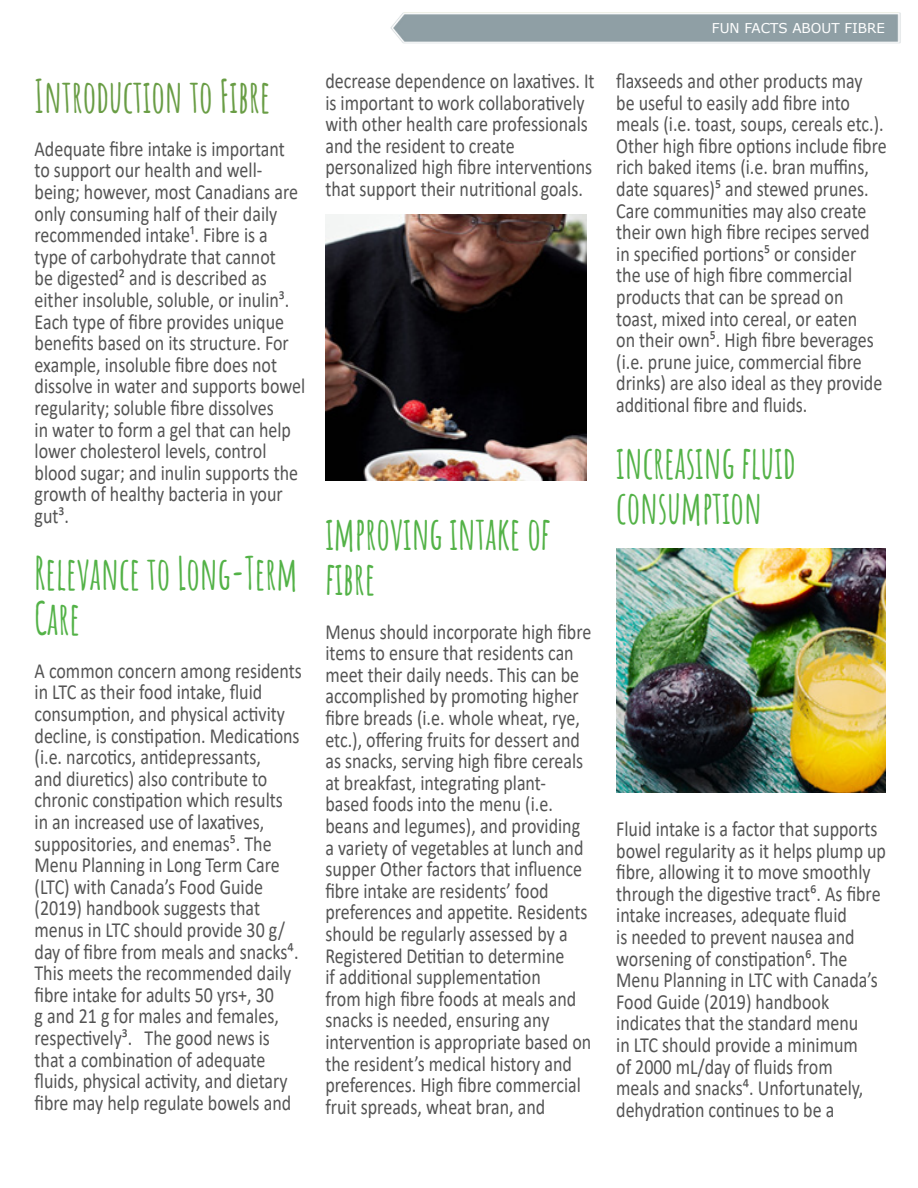
<style>
.page{position:relative;width:918px;height:1188px;background:#fff}
.page>*{position:absolute;margin:0;border:0;box-sizing:border-box;transform-origin:0 0}
.t1{font:700 45px/45px "Amatic SC";color:#53b247;scale:.83 1}
.t2{font:700 45px "Amatic SC";color:#699d45;scale:.83 1}
.t3{font:21.6px/21.6px "Calibri";color:#545454;scale:.83 1}
.t4{font:13.5px "Verdana";color:#fff}
</style>
<div class="page">
<img style="left:390px;top:12px;width:511px;height:32px">
<img style="left:325px;top:215px;width:262px;height:265px">
<img style="left:616px;top:549px;width:269px;height:244px">
<p class="t2" style="left:35px;top:61px;width:286px">Introduction to Fibre</p>
<p class="t3" style="left:35px;top:137px;width:328px">Adequate fibre intake is important to support our health and well&shy;being; however, most Canadians are only consuming half of their daily recommended intake¹. Fibre is a type of carbohydrate that cannot<br>be digested² and is described as either insoluble, soluble, or inulin³.<br>Each type of fibre provides unique benefits based on its structure. For example, insoluble fibre does not dissolve in water and supports bowel regularity; soluble fibre dissolves<br>in water to form a gel that can help lower cholesterol levels, control blood sugar; and inulin supports the growth of healthy bacteria in your gut³.</p>
<p class="t1" style="left:35px;top:547px;width:318px">Relevance to Long-Term<br>Care</p>
<p class="t3" style="left:35px;top:659px;width:324px">A common concern among residents in LTC as their food intake, fluid consumption, and physical activity decline, is constipation. Medications (i.e. narcotics, antidepressants,<br>and diuretics) also contribute to chronic constipation which results<br>in an increased use of laxatives, suppositories, and enemas⁵. The Menu Planning in Long Term Care (LTC) with Canada’s Food Guide (2019) handbook suggests that menus in LTC should provide 30 g/ day of fibre from meals and snacks⁴.<br>This meets the recommended daily fibre intake for adults 50 yrs+, 30<br>g and 21 g for males and females, respectively³. The good news is that a combination of adequate fluids, physical activity, and dietary fibre may help regulate bowels and</p>
<p class="t3" style="left:325px;top:70px;width:326px">decrease dependence on laxatives. It is important to work collaboratively with other health care professionals and the resident to create personalized high fibre interventions that support their nutritional goals.</p>
<p class="t1" style="left:325px;top:508px;width:272px">improving intake of fibre</p>
<p class="t3" style="left:325px;top:620px;width:322px">Menus should incorporate high fibre items to ensure that residents can meet their daily needs. This can be accomplished by promoting higher fibre breads (i.e. whole wheat, rye, etc.), offering fruits for dessert and as snacks, serving high fibre cereals at breakfast, integrating plant&shy;based foods into the menu (i.e. beans and legumes), and providing a variety of vegetables at lunch and supper Other factors that influence fibre intake are residents’ food preferences and appetite. Residents should be regularly assessed by a Registered Detitian to determine<br>if additional supplementation<br>from high fibre foods at meals and snacks is needed, ensuring any intervention is appropriate based on the resident’s medical history and preferences. High fibre commercial fruit spreads, wheat bran, and</p>
<p class="t4" style="left:712px;top:19px;width:175px">FUN FACTS ABOUT FIBRE</p>
<p class="t3" style="left:616px;top:70px;width:327px">flaxseeds and other products may<br>be useful to easily add fibre into meals (i.e. toast, soups, cereals etc.).<br>Other high fibre options include fibre rich baked items (i.e. bran muffins, date squares)⁵ and stewed prunes.<br>Care communities may also create their own high fibre recipes served in specified portions⁵ or consider<br>the use of high fibre commercial products that can be spread on toast, mixed into cereal, or eaten<br>on their own⁵. High fibre beverages (i.e. prune juice, commercial fibre drinks) are also ideal as they provide additional fibre and fluids.</p>
<p class="t1" style="left:616px;top:436px;width:218px">increasing fluid consumption</p>
<p class="t3" style="left:616px;top:817px;width:327px">Fluid intake is a factor that supports bowel regularity as it helps plump up fibre, allowing it to move smoothly through the digestive tract⁶. As fibre intake increases, adequate fluid<br>is needed to prevent nausea and worsening of constipation⁶. The Menu Planning in LTC with Canada’s Food Guide (2019) handbook indicates that the standard menu<br>in LTC should provide a minimum<br>of 2000 mL/day of fluids from<br>meals and snacks⁴. Unfortunately, dehydration continues to be a</p>
</div>
